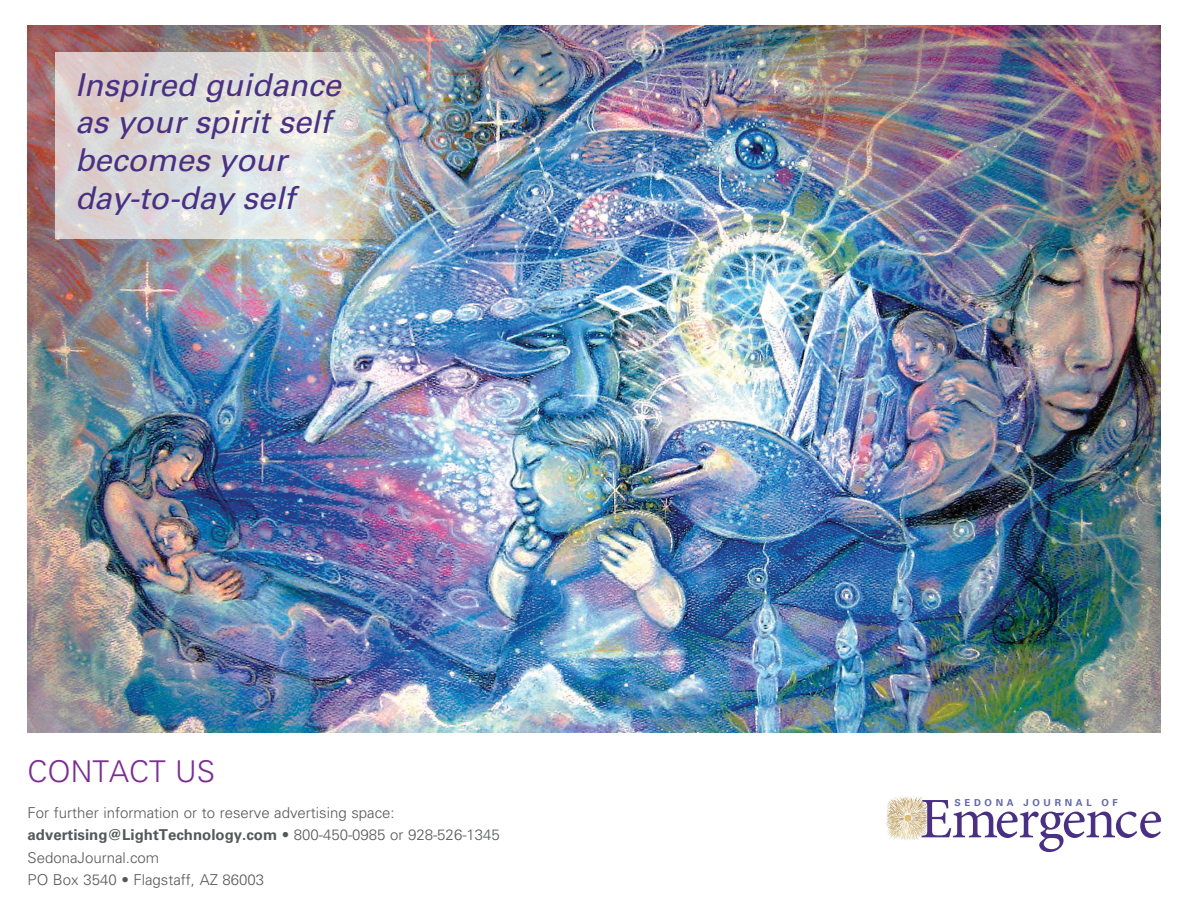
<style>
.page{position:relative;width:1188px;height:918px;background:#fff}
.page>*{position:absolute;margin:0;border:0;box-sizing:border-box;transform-origin:0 0}
.t1{font:57.45px "Minion Pro";letter-spacing:-.025em;color:#4a3082}
.t2{font:italic 31.5px/37.8px "Univers LT Std";color:#4a3082}
.t3{font:300 30px "Univers LT Std";color:#7c2c92}
.t4{font:300 15px "Univers LT Std";color:#57585a}
.t5{font:700 15px "Univers LT Std";color:#57585a}
.t6{font:700 9.6px "Univers";letter-spacing:.38em;color:#6168a7}
.s1{font-weight:300}
</style>
<div class="page">
<img style="left:28px;top:25px;width:1132px;height:707px">
<img style="left:886px;top:796px;width:45px;height:44px">
<img style="left:55px;top:52px;width:380px;height:187px">
<p class="t2" style="left:75px;top:66px;width:268px">Inspired guidance as your spirit self becomes your day-to-day self</p>
<p class="t3" style="left:28px;top:753px;width:189px">CONTACT US</p>
<p class="t4" style="left:28px;top:803px;width:369px">For further information or to reserve advertising space:</p>
<p class="t5" style="left:28px;top:826px;width:474px">advertising@LightTechnology.com <span class="s1">• 800-450-0985 or 928-526-1345</span></p>
<p class="t4" style="left:28px;top:848px;width:133px">SedonaJournal.com</p>
<p class="t4" style="left:28px;top:871px;width:238px">PO Box 3540 • Flagstaff, AZ 86003</p>
<p class="t6" style="left:955px;top:797px;width:165px">SEDONA JOURNAL OF</p>
<p class="t1" style="left:920px;top:781px;width:244px">Emergence</p>
</div>
